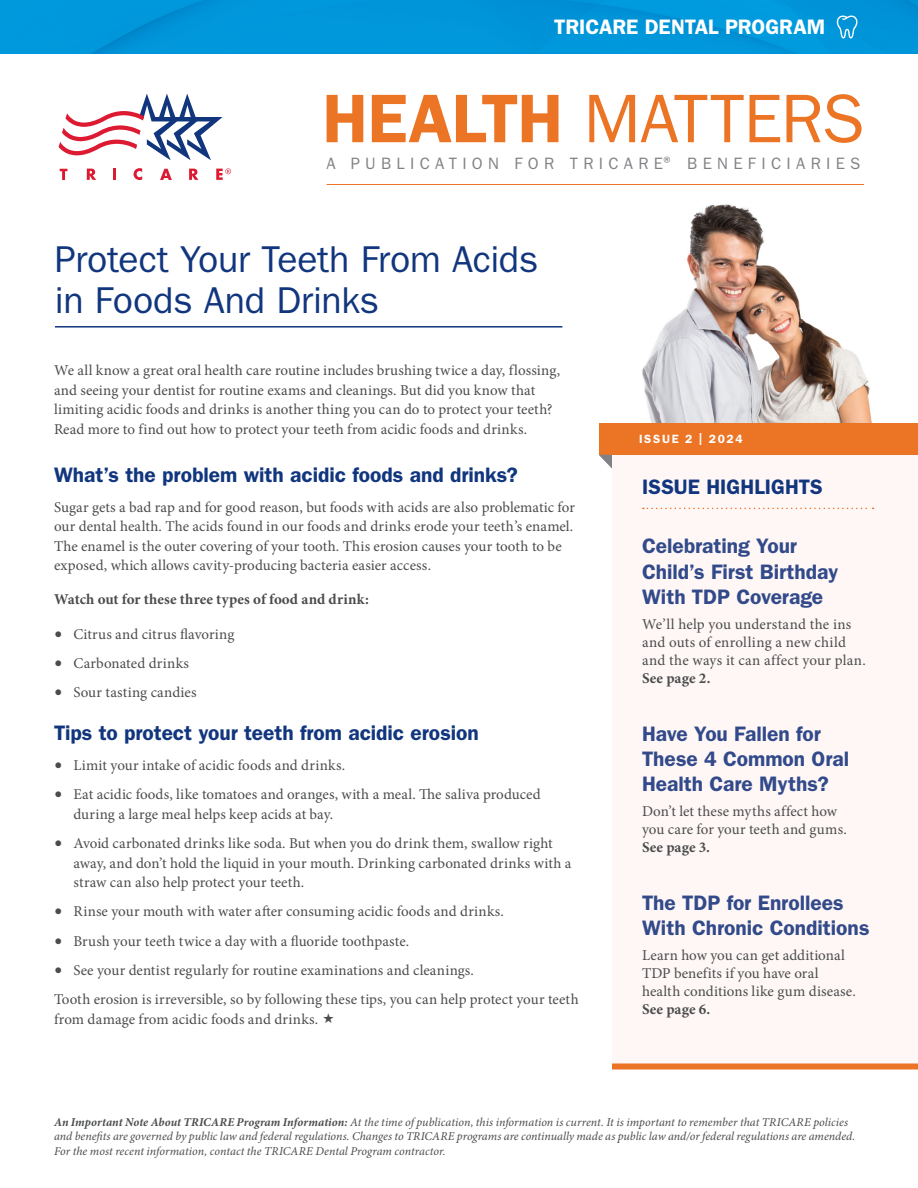
<style>
.page{position:relative;width:918px;height:1188px;background:#fff}
.page>*{position:absolute;margin:0;border:0;box-sizing:border-box;transform-origin:0 0}
.t1{font:69px "ITC Franklin Gothic Std";letter-spacing:-.015em;color:#ec7425}
.H1_-_Dark_Blue_Underline{font:37.5px/40.5px "ITC Franklin Gothic Std";letter-spacing:-.01em;color:#11367e}
.t2{font:600 21px/25.2px "ITC Franklin Gothic Std";color:#324a8a}
.S1_-_Dark_BLue{font:600 21px "ITC Franklin Gothic Std";color:#11367e}
.t3{font:600 21px "ITC Franklin Gothic Std";color:#fff}
.TOC_Header{font:600 21px "ITC Franklin Gothic Std";color:#11367e}
.t4{font:16.5px "ITC Franklin Gothic Std";letter-spacing:.32em;color:#808285}
.t5{font:15px/19.5px "Minion Pro";letter-spacing:.005em;color:#4b4c4d}
.t6{font:700 15px "Minion Pro";letter-spacing:.01em;color:#4b4c4d}
.t7{font:italic 12px/14.4px "Minion Pro";color:#4b4c4d}
.Issue{font:600 12px "ITC Franklin Gothic Std";letter-spacing:.14em;color:#fff}
.s1{font-weight:600}
.s2{font-size:15px}
.s3{font-size:21.75px}
.s4{font-weight:700}
</style>
<div class="page">
<hr style="left:327px;top:184px;width:537px;height:1px;background:#ec7425">
<hr style="left:55px;top:326px;width:507px;height:2px;background:#11367e">
<img style="left:642px;top:204px;width:230px;height:219px">
<div style="left:0;top:0;width:918px;height:54px;background:#0097db"></div>
<div style="left:612px;top:433px;width:306px;height:633px;background:#fef7f6"></div>
<div style="left:612px;top:1064px;width:306px;height:6px;background:#ec7425"></div>
<div style="left:599px;top:423px;width:319px;height:32px;background:#ec7425"></div>
<svg style="left:599px;top:455px;width:13px;height:14px"></svg>
<svg style="left:59px;top:94px;width:164px;height:66px"></svg>
<svg style="left:60px;top:169px;width:7px;height:11px"></svg>
<svg style="left:87px;top:169px;width:9px;height:11px"></svg>
<svg style="left:113px;top:169px;width:3px;height:11px"></svg>
<svg style="left:134px;top:168px;width:8px;height:12px"></svg>
<svg style="left:160px;top:169px;width:12px;height:11px"></svg>
<svg style="left:189px;top:169px;width:10px;height:11px"></svg>
<svg style="left:216px;top:168px;width:15px;height:12px"></svg>
<svg style="left:836px;top:15px;width:22px;height:23px"></svg>
<svg style="left:643px;top:508px;width:231px;height:1px"></svg>
<h3 class="t3" style="left:554px;top:15px;width:273px">TRICARE DENTAL PROGRAM</h3>
<h1 class="t1" style="left:322px;top:79px;width:544px"><span class="s1">HEALTH</span> MATTERS</h1>
<p class="t4" style="left:326px;top:153px;width:535px">A PUBLICATION FOR TRICARE<span class="s2">®</span> BENEFICIARIES</p>
<p class="H1_-_Dark_Blue_Underline" style="left:55px;top:239px;width:485px">Protect Your Teeth From Acids in Foods And Drinks</p>
<p class="t5" style="left:54px;top:361px;width:508px">We all know a great oral health care routine includes brushing twice a day, flossing, and seeing your dentist for routine exams and cleanings. But did you know that limiting acidic foods and drinks is another thing you can do to protect your teeth?<br>Read more to find out how to protect your teeth from acidic foods and drinks.</p>
<p class="S1_-_Dark_BLue" style="left:54px;top:462px;width:465px">What’s the problem with acidic foods and drinks?</p>
<p class="t5" style="left:54px;top:497px;width:523px">Sugar gets a bad rap and for good reason, but foods with acids are also problematic for our dental health. The acids found in our foods and drinks erode your teeth’s enamel.<br>The enamel is the outer covering of your tooth. This erosion causes your tooth to be exposed, which allows cavity-producing bacteria easier access.</p>
<p class="t6" style="left:54px;top:589px;width:316px">Watch out for these three types of food and drink:</p>
<p class="t5" style="left:54px;top:624px;width:182px"><span class="s3">•</span> Citrus and citrus flavoring</p>
<p class="t5" style="left:54px;top:653px;width:137px"><span class="s3">•</span> Carbonated drinks</p>
<p class="t5" style="left:54px;top:683px;width:144px"><span class="s3">•</span> Sour tasting candies</p>
<p class="S1_-_Dark_BLue" style="left:54px;top:721px;width:426px">Tips to protect your teeth from acidic erosion</p>
<p class="t5" style="left:54px;top:756px;width:293px"><span class="s3">•</span> Limit your intake of acidic foods and drinks.</p>
<p class="t5" style="left:74px;top:785px;width:469px;text-indent:-20px"><span class="s3">•</span> Eat acidic foods, like tomatoes and oranges, with a meal. The saliva produced during a large meal helps keep acids at bay.</p>
<p class="t5" style="left:74px;top:834px;width:500px;text-indent:-20px"><span class="s3">•</span> Avoid carbonated drinks like soda. But when you do drink them, swallow right away, and don’t hold the liquid in your mouth. Drinking carbonated drinks with a straw can also help protect your teeth.</p>
<p class="t5" style="left:54px;top:902px;width:452px"><span class="s3">•</span> Rinse your mouth with water after consuming acidic foods and drinks.</p>
<p class="t5" style="left:54px;top:931px;width:357px"><span class="s3">•</span> Brush your teeth twice a day with a fluoride toothpaste.</p>
<p class="t5" style="left:54px;top:960px;width:421px"><span class="s3">•</span> See your dentist regularly for routine examinations and cleanings.</p>
<p class="t5" style="left:54px;top:990px;width:526px">Tooth erosion is irreversible, so by following these tips, you can help protect your teeth from damage from acidic foods and drinks.</p>
<p class="Issue" style="left:639px;top:432px;width:105px">ISSUE 2 | 2024</p>
<p class="TOC_Header" style="left:642px;top:475px;width:182px">ISSUE HIGHLIGHTS</p>
<p class="t2" style="left:642px;top:534px;width:198px">Celebrating Your<br>Child’s First Birthday<br>With TDP Coverage</p>
<p class="t5" style="left:642px;top:615px;width:225px;line-height:18px">We’ll help you understand the ins and outs of enrolling a new child and the ways it can affect your plan.<br><span class="s4">See page 2.</span></p>
<p class="t2" style="left:642px;top:721px;width:209px">Have You Fallen for<br>These 4 Common Oral<br>Health Care Myths?</p>
<p class="t5" style="left:642px;top:803px;width:206px;line-height:18px">Don’t let these myths affect how you care for your teeth and gums.<br><span class="s4">See page 3.</span></p>
<p class="t2" style="left:642px;top:890px;width:229px">The TDP for Enrollees<br>With Chronic Conditions</p>
<p class="t5" style="left:642px;top:947px;width:215px;line-height:18px">Learn how you can get additional<br>TDP benefits if you have oral health conditions like gum disease.<br><span class="s4">See page 6.</span></p>
<p class="t7" style="left:54px;top:1115px;width:803px"><span class="s4">An Important Note About TRICARE Program Information:</span> At the time of publication, this information is current. It is important to remember that TRICARE policies and benefits are governed by public law and federal regulations. Changes to TRICARE programs are continually made as public law and/or federal regulations are amended.<br>For the most recent information, contact the TRICARE Dental Program contractor.</p>
</div>
